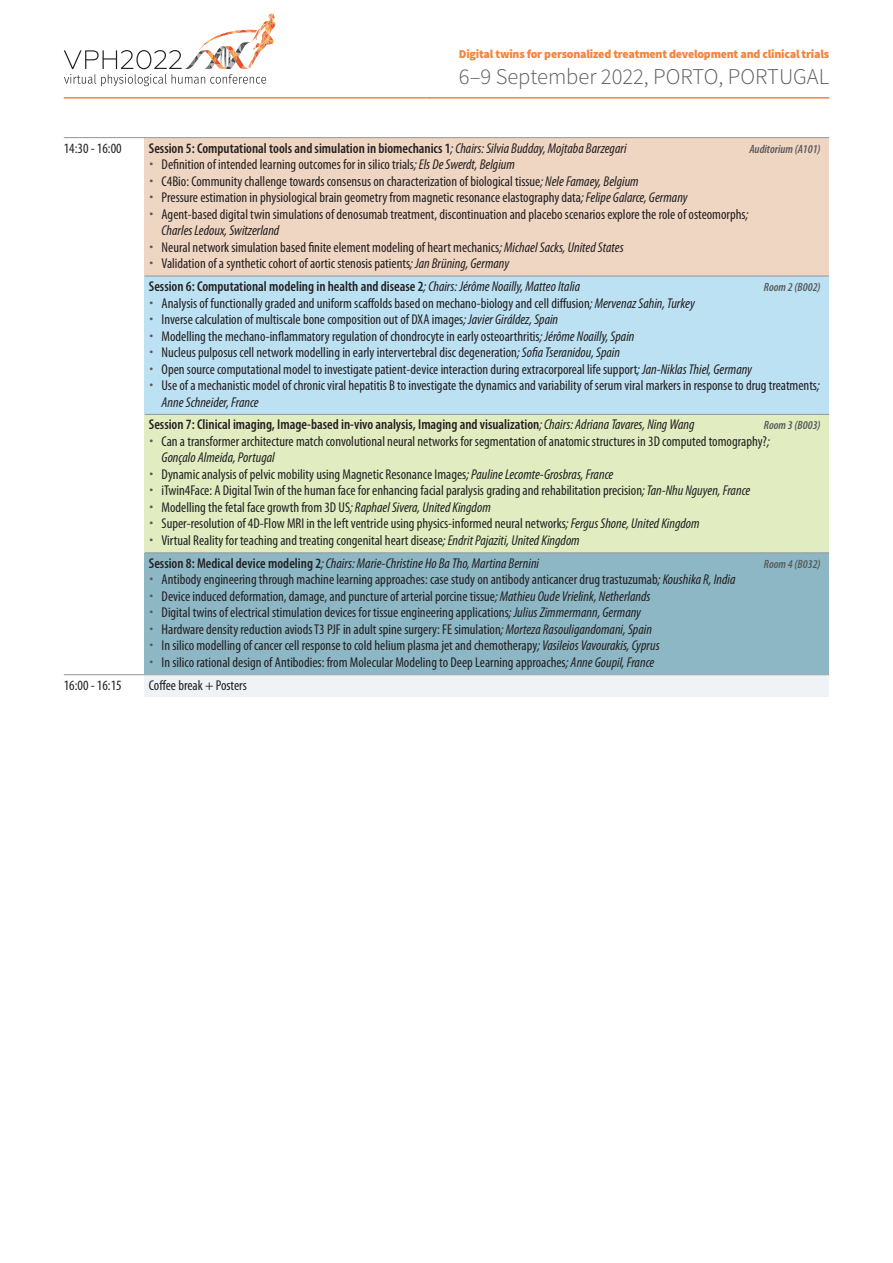
<style>
.page{position:relative;width:893px;height:1263px;background:#fff}
.page>*{position:absolute;margin:0;border:0;box-sizing:border-box;transform-origin:0 0}
.t1{font:300 22.5px "Source Sans Pro";color:#5b5c5f}
.t2{font:condensed 14.25px/16.5px "Myriad Pro";color:#231f20}
.t3{font:600 condensed 14.25px "Myriad Pro";color:#231f20}
.t4{font:italic condensed 14.25px "Myriad Pro";color:#231f20}
.t5{font:900 12px "Source Sans Pro";letter-spacing:-.02em;color:#f5833c}
.t6{font:italic 600 condensed 12px "Myriad Pro";color:#58595b}
.s1{font-weight:400;font-style:italic}
.s2{font-style:italic}
.s3{font-weight:600;font-style:normal}
</style>
<div class="page">
<div style="left:145px;top:138px;width:684px;height:138px;background:#efd6c3"></div>
<div style="left:145px;top:276px;width:684px;height:138px;background:#bce1f2"></div>
<div style="left:145px;top:415px;width:684px;height:137px;background:#e1edc1"></div>
<div style="left:145px;top:553px;width:684px;height:121px;background:#8db7c5"></div>
<div style="left:145px;top:675px;width:684px;height:22px;background:#eff3f5"></div>
<hr style="left:64px;top:137px;width:765px;height:1px;background:#939598">
<hr style="left:145px;top:276px;width:684px;height:1px;background:#939598">
<hr style="left:145px;top:414px;width:684px;height:1px;background:#939598">
<hr style="left:145px;top:552px;width:684px;height:1px;background:#939598">
<hr style="left:64px;top:674px;width:765px;height:1px;background:#939598">
<svg style="left:64px;top:14px;width:212px;height:72px"></svg>
<hr style="left:64px;top:97px;width:366px;height:2px;background:#f5833c">
<hr style="left:430px;top:97px;width:399px;height:2px;background:#f5833c">
<p class="t5" style="left:459px;top:50px;width:372px">Digital twins for personalized treatment development and clinical trials</p>
<h1 class="t1" style="left:459px;top:63px;width:372px">6–9 September 2022, PORTO, PORTUGAL</h1>
<p class="t2" style="left:64px;top:141px;width:59px">14:30 - 16:00</p>
<p class="t3" style="left:149px;top:143px;width:479px">Session 5: Computational tools and simulation in biomechanics 1<span class="s1">; Chairs: Silvia Budday, Mojtaba Barzegari</span></p>
<p class="t6" style="left:749px;top:144px;width:73px">Auditorium (A101)</p>
<p class="t2" style="left:162px;top:157px;width:588px">Definition of intended learning outcomes for in silico trials<span class="s2">; Els De Swerdt, Belgium<br></span>C4Bio: Community challenge towards consensus on characterization of biological tissue<span class="s2">; Nele Famaey, Belgium<br></span>Pressure estimation in physiological brain geometry from magnetic resonance elastography data<span class="s2">; Felipe Galarce, Germany<br></span>Agent-based digital twin simulations of denosumab treatment, discontinuation and placebo scenarios explore the role of osteomorphs<span class="s2">; Charles Ledoux, Switzerland<br></span>Neural network simulation based finite element modeling of heart mechanics<span class="s2">; Michael Sacks, United States<br></span>Validation of a synthetic cohort of aortic stenosis patients<span class="s2">; Jan Brüning, Germany</span></p>
<p class="t3" style="left:149px;top:281px;width:433px">Session 6: Computational modeling in health and disease 2<span class="s1">; Chairs: Jérôme Noailly, Matteo Italia</span></p>
<p class="t6" style="left:764px;top:282px;width:58px">Room 2 (B002)</p>
<p class="t2" style="left:162px;top:296px;width:660px">Analysis of functionally graded and uniform scaffolds based on mechano-biology and cell diffusion<span class="s2">; Mervenaz Sahin, Turkey<br></span>Inverse calculation of multiscale bone composition out of DXA images<span class="s2">; Javier Giráldez, Spain<br></span>Modelling the mechano-inflammatory regulation of chondrocyte in early osteoarthritis<span class="s2">; Jérôme Noailly, Spain<br></span>Nucleus pulposus cell network modelling in early intervertebral disc degeneration<span class="s2">; Sofia Tseranidou, Spain<br></span>Open source computational model to investigate patient-device interaction during extracorporeal life support<span class="s2">; Jan-Niklas Thiel, Germany<br></span>Use of a mechanistic model of chronic viral hepatitis B to investigate the dynamics and variability of serum viral markers in response to drug treatments<span class="s2">; Anne Schneider, France</span></p>
<p class="t3" style="left:149px;top:420px;width:547px">Session 7: Clinical imaging, Image-based in-vivo analysis, Imaging and visualization<span class="s1">; Chairs: Adriana Tavares, Ning Wang</span></p>
<p class="t6" style="left:764px;top:421px;width:58px">Room 3 (B003)</p>
<p class="t2" style="left:162px;top:434px;width:610px">Can a transformer architecture match convolutional neural networks for segmentation of anatomic structures in 3D computed tomography?<span class="s2">; Gonçalo Almeida, Portugal<br></span>Dynamic analysis of pelvic mobility using Magnetic Resonance Images<span class="s2">; Pauline Lecomte-Grosbras, France<br></span>iTwin4Face: A Digital Twin of the human face for enhancing facial paralysis grading and rehabilitation precision<span class="s2">; Tan-Nhu Nguyen, France </span>Modelling the fetal face growth from 3D US<span class="s2">; Raphael Sivera, United Kingdom<br></span>Super-resolution of 4D-Flow MRI in the left ventricle using physics-informed neural networks<span class="s2">; Fergus Shone, United Kingdom<br></span>Virtual Reality for teaching and treating congenital heart disease<span class="s2">; Endrit Pajaziti, United Kingdom</span></p>
<p class="t4" style="left:149px;top:558px;width:392px"><span class="s3">Session 8: Medical device modeling 2</span>; Chairs: Marie-Christine Ho Ba Tho, Martina Bernini</p>
<p class="t6" style="left:764px;top:559px;width:58px">Room 4 (B032)</p>
<p class="t2" style="left:162px;top:572px;width:575px">Antibody engineering through machine learning approaches: case study on antibody anticancer drug trastuzumab<span class="s2">; Koushika R, India </span>Device induced deformation, damage, and puncture of arterial porcine tissue<span class="s2">; Mathieu Oude Vrielink, Netherlands<br></span>Digital twins of electrical stimulation devices for tissue engineering applications<span class="s2">; Julius Zimmermann, Germany<br></span>Hardware density reduction aviods T3 PJF in adult spine surgery: FE simulation<span class="s2">; Morteza Rasouligandomani, Spain<br></span>In silico modelling of cancer cell response to cold helium plasma jet and chemotherapy<span class="s2">; Vasileios Vavourakis, Cyprus<br></span>In silico rational design of Antibodies: from Molecular Modeling to Deep Learning approaches<span class="s2">; Anne Goupil, France</span></p>
<p class="t2" style="left:64px;top:678px;width:59px">16:00 - 16:15</p>
<p class="t2" style="left:149px;top:678px;width:100px">Coffee break + Posters</p>
</div>
